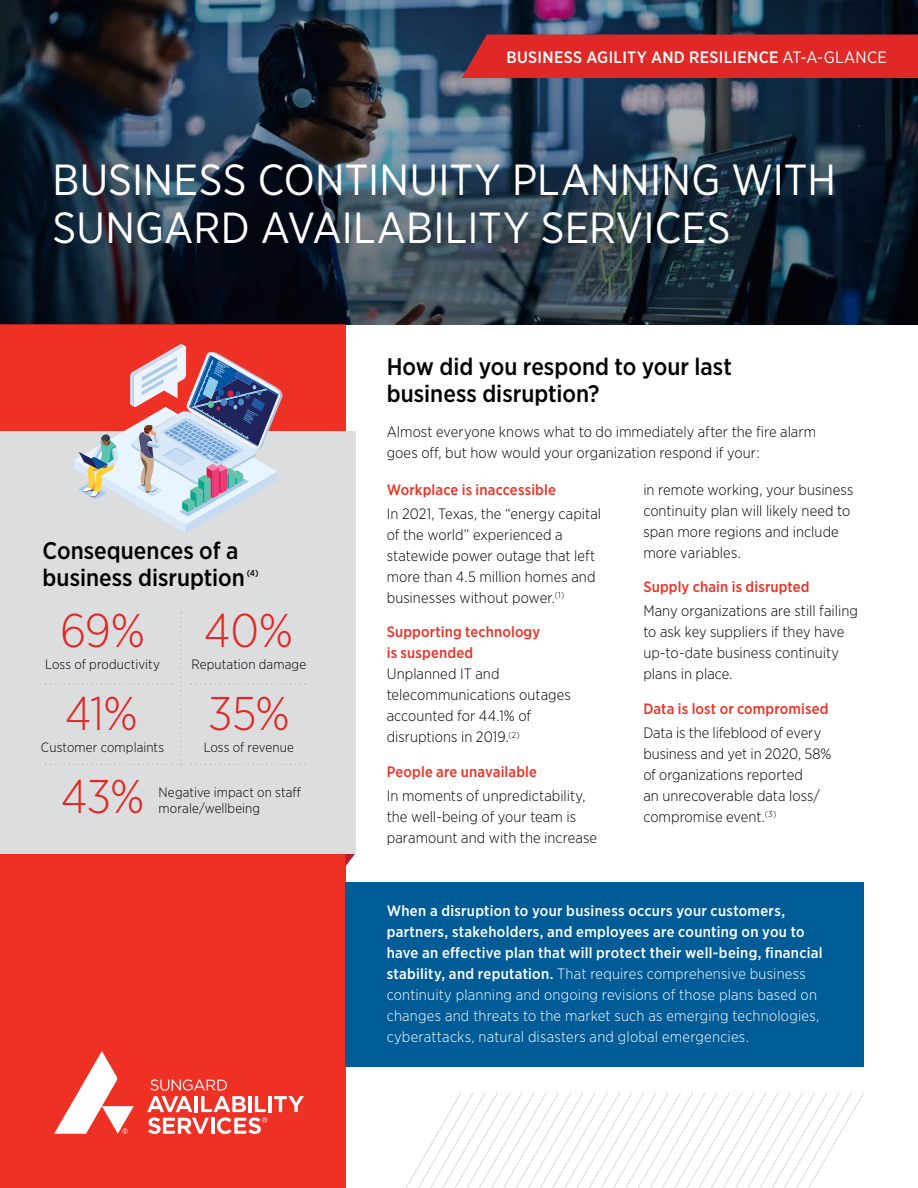
<style>
.page{position:relative;width:918px;height:1188px;background:#fff}
.page>*{position:absolute;margin:0;border:0;box-sizing:border-box;transform-origin:0 0}
.t1{font:300 47.25px "Gotham Narrow";letter-spacing:-.02em;color:#e02926}
.t2{font:43.5px/48px "Gotham Narrow";letter-spacing:.005em;color:#fff}
.t3{font:500 24px/27px "Gotham Narrow";color:#000}
.t4{font:500 16.5px "Gotham Narrow";letter-spacing:.02em;color:#fff}
.t5{font:300 15px/21px "Gotham Narrow";color:#000}
.t6{font:300 15px/21px "Gotham Narrow";letter-spacing:.015em;color:#fff}
.t7{font:500 15px/21px "Gotham Narrow";letter-spacing:.01em;color:#ee3124}
.t8{font:300 13.5px/16.5px "Gotham Narrow";letter-spacing:.01em;color:#000}
.t9{font:500 8.7px "Gotham Narrow";color:#000}
.s1{font-weight:400}
.s2{font-weight:500}
</style>
<div class="page">
<div style="left:0;top:325px;width:346px;height:863px;background:#ee3124"></div>
<svg style="left:274px;top:1096px;width:30px;height:16px"></svg>
<hr style="left:268px;top:1096px;width:4px;height:16px;background:#fff">
<svg style="left:147px;top:1079px;width:120px;height:55px"></svg>
<svg style="left:54px;top:1051px;width:80px;height:83px"></svg>
<svg style="left:406px;top:1093px;width:458px;height:95px"></svg>
<div style="left:346px;top:882px;width:518px;height:184px;background:#005c97"></div>
<img style="left:0;top:0;width:918px;height:325px">
<div style="left:462px;top:35px;width:456px;height:43px;background:#e02926"></div>
<svg style="left:345px;top:854px;width:10px;height:13px"></svg>
<div style="left:0;top:431px;width:355px;height:423px;background:#dcddde"></div>
<svg style="left:74px;top:344px;width:209px;height:189px"></svg>
<svg style="left:180px;top:612px;width:2px;height:153px"></svg>
<svg style="left:45px;top:684px;width:127px;height:1px"></svg>
<svg style="left:45px;top:764px;width:127px;height:1px"></svg>
<svg style="left:190px;top:764px;width:116px;height:1px"></svg>
<svg style="left:190px;top:684px;width:116px;height:1px"></svg>
<p class="t4" style="left:507px;top:47px;width:382px">BUSINESS AGILITY AND RESILIENCE <span class="s1">AT-A-GLANCE</span></p>
<h2 class="t2" style="left:52px;top:155px;width:785px">BUSINESS CONTINUITY PLANNING WITH<br>SUNGARD AVAILABILITY SERVICES</h2>
<h3 class="t3" style="left:43px;top:536px;width:204px">Consequences of a business disruption</h3>
<p class="t9" style="left:247px;top:567px;width:13px">(4)</p>
<h1 class="t1" style="left:60px;top:601px;width:87px">69%</h1>
<p class="t8" style="left:45px;top:655px;width:116px">Loss of productivity</p>
<h1 class="t1" style="left:65px;top:685px;width:74px">41%</h1>
<p class="t8" style="left:41px;top:739px;width:125px">Customer complaints</p>
<h1 class="t1" style="left:204px;top:601px;width:91px">40%</h1>
<p class="t8" style="left:192px;top:655px;width:116px">Reputation damage</p>
<h1 class="t1" style="left:208px;top:684px;width:83px">35%</h1>
<p class="t8" style="left:204px;top:738px;width:92px">Loss of revenue</p>
<h1 class="t1" style="left:61px;top:768px;width:85px">43%</h1>
<p class="t8" style="left:159px;top:784px;width:144px">Negative impact on staff morale/wellbeing</p>
<h3 class="t3" style="left:387px;top:353px;width:347px">How did you respond to your last business disruption?</h3>
<p class="t5" style="left:387px;top:421px;width:431px">Almost everyone knows what to do immediately after the fire alarm goes off, but how would your organization respond if your:</p>
<p class="t7" style="left:387px;top:479px;width:171px">Workplace is inaccessible</p>
<p class="t5" style="left:387px;top:503px;width:216px">In 2021, Texas, the “energy capital of the world” experienced a statewide power outage that left more than 4.5 million homes and businesses without power.<sup>(1)</sup></p>
<p class="t7" style="left:387px;top:622px;width:155px">Supporting technology is suspended</p>
<p class="t5" style="left:387px;top:663px;width:186px">Unplanned IT and telecommunications outages accounted for 44.1% of disruptions in 2019.<sup>(2)</sup></p>
<p class="t7" style="left:387px;top:761px;width:152px">People are unavailable</p>
<p class="t5" style="left:387px;top:785px;width:212px">In moments of unpredictability, the well-being of your team is paramount and with the increase</p>
<p class="t5" style="left:643px;top:479px;width:212px">in remote working, your business continuity plan will likely need to span more regions and include more variables.</p>
<p class="t7" style="left:643px;top:576px;width:168px">Supply chain is disrupted</p>
<p class="t5" style="left:643px;top:600px;width:216px">Many organizations are still failing to ask key suppliers if they have up-to-date business continuity plans in place.</p>
<p class="t7" style="left:643px;top:698px;width:187px">Data is lost or compromised</p>
<p class="t5" style="left:643px;top:722px;width:190px">Data is the lifeblood of every business and yet in 2020, 58% of organizations reported<br>an unrecoverable data loss/ compromise event.<sup>(3)</sup></p>
<p class="t6" style="left:387px;top:900px;width:437px"><span class="s2">When a disruption to your business occurs your customers, partners, stakeholders, and employees are counting on you to have an effective plan that will protect their well-being, financial stability, and reputation.</span> That requires comprehensive business continuity planning and ongoing revisions of those plans based on changes and threats to the market such as emerging technologies, cyberattacks, natural disasters and global emergencies.</p>
</div>
